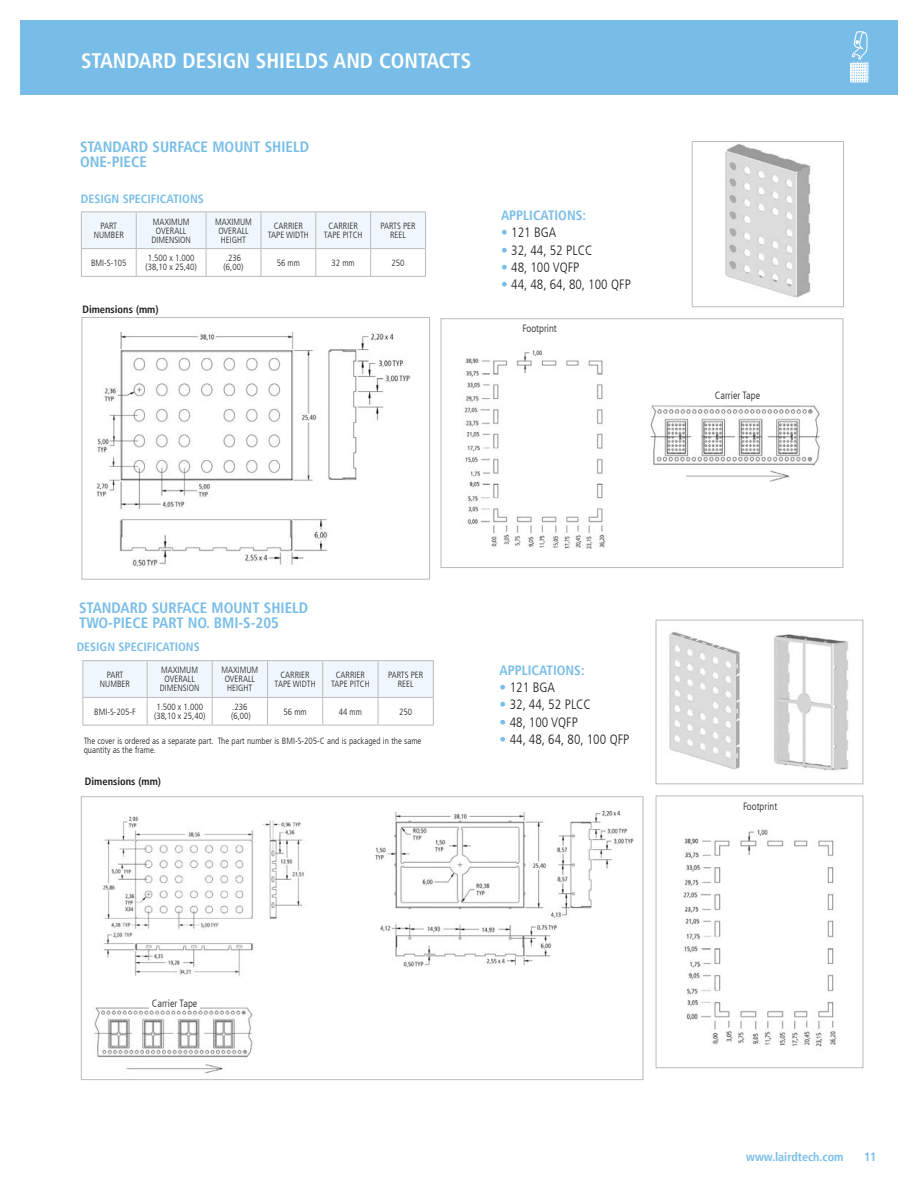
<style>
.page{position:relative;width:918px;height:1188px;background:#fff}
.page>*{position:absolute;margin:0;border:0;box-sizing:border-box;transform-origin:0 0}
.t1{font:700 condensed 21px "Frutiger LT";color:#fff}
.t2{font:700 condensed 15px/15px "Frutiger LT";color:#78bde8}
.t3{font:300 condensed 13.5px "Frutiger LT";color:#231f20}
.t4{font:700 condensed 13.5px "Frutiger LT";color:#78bde8}
.t5{font:700 condensed 12px "Frutiger LT";color:#78bde8}
.t6{font:300 condensed 10.5px "Frutiger LT";color:#231f20}
.t7{font:700 condensed 10.5px "Frutiger LT";color:#231f20}
.t8{font:300 condensed 9px/9px "Frutiger LT";color:#231f20;text-align:center}
.s1{color:#78bde8}
</style>
<div class="page">
<div style="left:20px;top:20px;width:878px;height:74px;background:#78bde8"></div>
<img style="left:852px;top:31px;width:16px;height:29px">
<div style="left:656px;top:796px;width:207px;height:272px;border:1px solid #babbbe"></div>
<div style="left:81px;top:796px;width:562px;height:284px;border:1px solid #babbbe"></div>
<img style="left:725px;top:144px;width:86px;height:154px">
<div style="left:692px;top:141px;width:152px;height:166px;border:1px solid #babbbe"></div>
<img style="left:96px;top:332px;width:315px;height:235px">
<div style="left:82px;top:317px;width:348px;height:263px;border:1px solid #babbbe"></div>
<img style="left:669px;top:632px;width:180px;height:139px">
<div style="left:656px;top:620px;width:207px;height:164px;border:1px solid #babbbe"></div>
<img style="left:101px;top:816px;width:203px;height:160px">
<img style="left:683px;top:829px;width:154px;height:218px">
<img style="left:94px;top:1007px;width:159px;height:67px">
<img style="left:375px;top:811px;width:259px;height:156px">
<img style="left:464px;top:349px;width:142px;height:200px">
<div style="left:441px;top:318px;width:402px;height:250px;border:1px solid #babbbe"></div>
<img style="left:650px;top:405px;width:170px;height:77px">
<div style="left:149px;top:999px;width:51px;height:11px;background:#fff"></div>
<hr style="left:81px;top:211px;width:55px;height:1px;background:#babbbe">
<hr style="left:136px;top:211px;width:70px;height:1px;background:#babbbe">
<hr style="left:206px;top:211px;width:55px;height:1px;background:#babbbe">
<hr style="left:261px;top:211px;width:55px;height:1px;background:#babbbe">
<hr style="left:316px;top:211px;width:55px;height:1px;background:#babbbe">
<hr style="left:371px;top:211px;width:55px;height:1px;background:#babbbe">
<svg style="left:81px;top:212px;width:345px;height:64px"></svg>
<hr style="left:81px;top:276px;width:55px;height:1px;background:#babbbe">
<hr style="left:136px;top:276px;width:70px;height:1px;background:#babbbe">
<hr style="left:206px;top:276px;width:55px;height:1px;background:#babbbe">
<hr style="left:261px;top:276px;width:55px;height:1px;background:#babbbe">
<hr style="left:316px;top:276px;width:55px;height:1px;background:#babbbe">
<hr style="left:371px;top:276px;width:55px;height:1px;background:#babbbe">
<hr style="left:83px;top:660px;width:64px;height:1px;background:#babbbe">
<hr style="left:147px;top:660px;width:65px;height:1px;background:#babbbe">
<hr style="left:212px;top:660px;width:55px;height:1px;background:#babbbe">
<hr style="left:267px;top:660px;width:56px;height:1px;background:#babbbe">
<hr style="left:323px;top:660px;width:55px;height:1px;background:#babbbe">
<hr style="left:378px;top:660px;width:56px;height:1px;background:#babbbe">
<svg style="left:83px;top:661px;width:351px;height:64px"></svg>
<hr style="left:83px;top:725px;width:64px;height:1px;background:#babbbe">
<hr style="left:147px;top:725px;width:65px;height:1px;background:#babbbe">
<hr style="left:212px;top:725px;width:55px;height:1px;background:#babbbe">
<hr style="left:267px;top:725px;width:56px;height:1px;background:#babbbe">
<hr style="left:323px;top:725px;width:55px;height:1px;background:#babbbe">
<hr style="left:378px;top:725px;width:56px;height:1px;background:#babbbe">
<h1 class="t1" style="left:81px;top:52px;width:392px">STANDARD DESIGN SHIELDS AND CONTACTS</h1>
<h2 class="t2" style="left:80px;top:140px;width:231px">STANDARD SURFACE MOUNT SHIELD<br>ONE-PIECE</h2>
<h3 class="t5" style="left:81px;top:194px;width:125px">DESIGN SPECIFICATIONS</h3>
<p class="t8" style="left:94px;top:222px;width:32px">PART<br>NUMBER</p>
<p class="t8" style="left:151px;top:218px;width:41px">MAXIMUM<br>OVERALL<br>DIMENSION</p>
<p class="t8" style="left:215px;top:218px;width:38px">MAXIMUM<br>OVERALL<br>HEIGHT</p>
<p class="t8" style="left:268px;top:222px;width:43px">CARRIER<br>TAPE WIDTH</p>
<p class="t8" style="left:324px;top:222px;width:40px">CARRIER<br>TAPE PITCH</p>
<p class="t8" style="left:380px;top:222px;width:37px">PARTS PER<br>REEL</p>
<p class="t8" style="left:91px;top:259px;width:37px">BMI-S-105</p>
<p class="t8" style="left:145px;top:254px;width:53px;text-align:left">1 .500 x 1 .000 (38,10 x 25,40)</p>
<p class="t8" style="left:224px;top:254px;width:21px;text-align:left">.236 (6,00)</p>
<p class="t8" style="left:277px;top:259px;width:25px">56 mm</p>
<p class="t8" style="left:332px;top:259px;width:25px">32 mm</p>
<p class="t8" style="left:392px;top:259px;width:14px">250</p>
<p class="t7" style="left:82px;top:305px;width:78px">Dimensions (mm)</p>
<h3 class="t4" style="left:501px;top:209px;width:87px">APPLICATIONS:</h3>
<h3 class="t3" style="left:501px;top:227px;width:57px"><span class="s1">•</span> 121 BGA</h3>
<h3 class="t3" style="left:501px;top:244px;width:93px"><span class="s1">•</span> 32, 44, 52 PLCC</h3>
<h3 class="t3" style="left:501px;top:262px;width:80px"><span class="s1">•</span> 48, 100 VQFP</h3>
<h3 class="t3" style="left:501px;top:279px;width:132px"><span class="s1">•</span> 44, 48, 64, 80, 100 QFP</h3>
<p class="t6" style="left:523px;top:324px;width:36px">Footprint</p>
<h2 class="t2" style="left:79px;top:601px;width:231px">STANDARD SURFACE MOUNT SHIELD<br>TWO-PIECE PART NO. BMI-S-205</h2>
<h3 class="t5" style="left:77px;top:642px;width:125px">DESIGN SPECIFICATIONS</h3>
<p class="t8" style="left:100px;top:671px;width:32px">PART<br>NUMBER</p>
<p class="t8" style="left:160px;top:666px;width:41px">MAXIMUM<br>OVERALL<br>DIMENSION</p>
<p class="t8" style="left:221px;top:666px;width:38px">MAXIMUM<br>OVERALL<br>HEIGHT</p>
<p class="t8" style="left:275px;top:671px;width:43px">CARRIER<br>TAPE WIDTH</p>
<p class="t8" style="left:331px;top:671px;width:40px">CARRIER<br>TAPE PITCH</p>
<p class="t8" style="left:388px;top:671px;width:37px">PARTS PER<br>REEL</p>
<p class="t8" style="left:94px;top:708px;width:43px">BMI-S-205-F</p>
<p class="t8" style="left:154px;top:703px;width:53px;text-align:left">1 .500 x 1 .000 (38,10 x 25,40)</p>
<p class="t8" style="left:231px;top:703px;width:21px;text-align:left">.236 (6,00)</p>
<p class="t8" style="left:284px;top:708px;width:25px">56 mm</p>
<p class="t8" style="left:339px;top:708px;width:25px">44 mm</p>
<p class="t8" style="left:399px;top:708px;width:14px">250</p>
<p class="t8" style="left:84px;top:737px;width:339px;text-align:left">The cover is ordered as a separate part . The part number is BMI-S-205-C and is packaged in the same quantity as the frame .</p>
<p class="t7" style="left:85px;top:777px;width:78px">Dimensions (mm)</p>
<h3 class="t4" style="left:500px;top:664px;width:87px">APPLICATIONS:</h3>
<h3 class="t3" style="left:500px;top:682px;width:57px"><span class="s1">•</span> 121 BGA</h3>
<h3 class="t3" style="left:500px;top:699px;width:93px"><span class="s1">•</span> 32, 44, 52 PLCC</h3>
<h3 class="t3" style="left:500px;top:717px;width:80px"><span class="s1">•</span> 48, 100 VQFP</h3>
<h3 class="t3" style="left:500px;top:734px;width:132px"><span class="s1">•</span> 44, 48, 64, 80, 100 QFP</h3>
<p class="t6" style="left:152px;top:999px;width:47px">Carrier Tape</p>
<p class="t6" style="left:715px;top:391px;width:47px">Carrier Tape</p>
<p class="t6" style="left:743px;top:802px;width:36px">Footprint</p>
<h3 class="t5" style="left:746px;top:1152px;width:99px">www.lairdtech.com</h3>
<h3 class="t5" style="left:864px;top:1152px;width:14px">11</h3>
</div>
